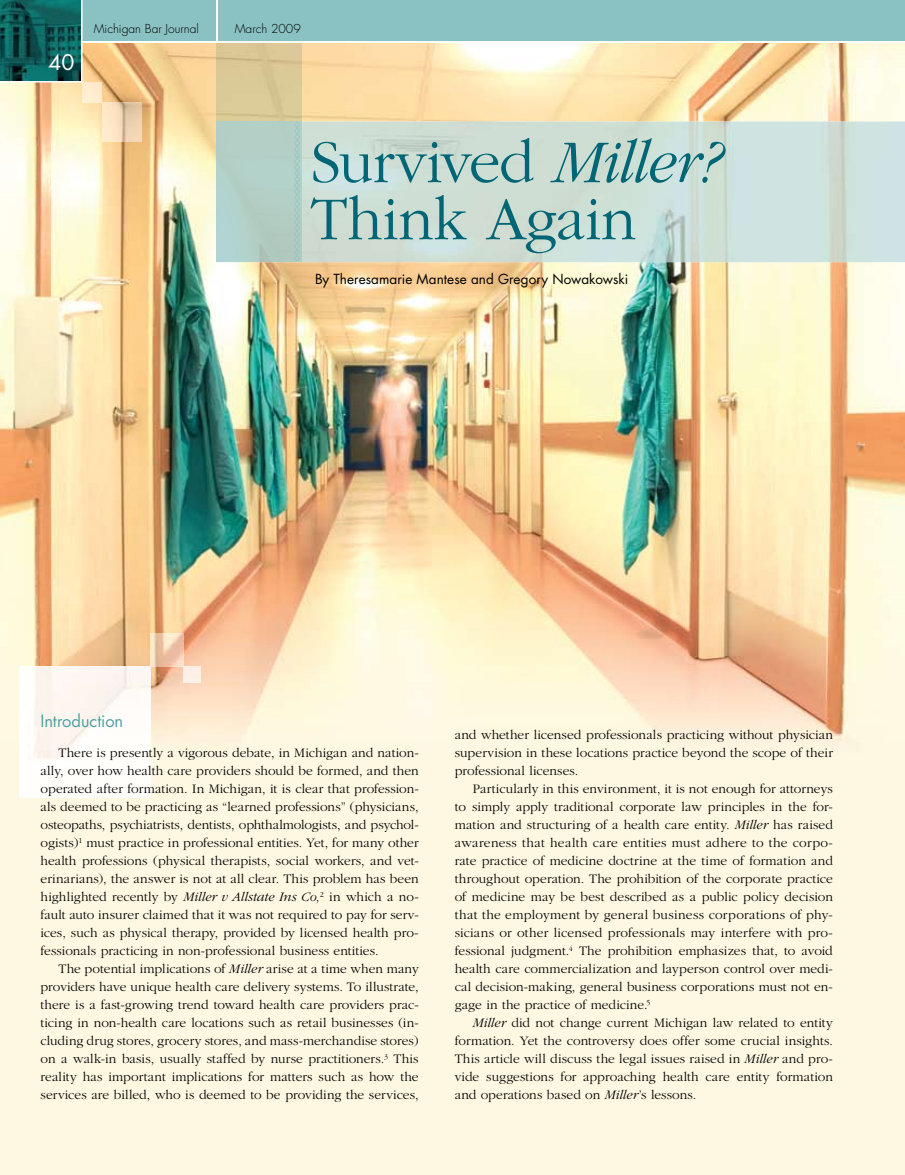
<style>
.page{position:relative;width:905px;height:1175px;background:#fff}
.page>*{position:absolute;margin:0;border:0;box-sizing:border-box;transform-origin:0 0}
.t1{font:300 63px/57px "Garamond";letter-spacing:-.02em;color:#006676}
.t2{font:21px "Futura";color:#fff}
.t3{font:16.5px "Futura";letter-spacing:-.005em;color:#4da1a4}
.t4{font:300 13.5px/18px "Garamond";letter-spacing:.005em;color:#000;text-align:justify}
.t5{font:13.5px "Futura";letter-spacing:.005em;color:#000}
.t6{font:300 12px "Futura";color:#000}
.s1{font-style:italic}
</style>
<div class="page">
<img style="left:0;top:43px;width:904px;height:1131px">
<img style="left:19px;top:666px;width:132px;height:131px">
<img style="left:151px;top:633px;width:33px;height:33px">
<img style="left:184px;top:666px;width:16px;height:16px">
<img style="left:301px;top:122px;width:603px;height:140px">
<img style="left:216px;top:43px;width:85px;height:219px">
<div style="left:0;top:0;width:904px;height:42px;background:#8ac1c3"></div>
<hr style="left:0;top:41px;width:904px;height:2px;background:#fff">
<hr style="left:216px;top:0;width:2px;height:42px;background:#fff">
<svg style="left:294px;top:122px;width:6px;height:139px"></svg>
<img style="left:102px;top:102px;width:39px;height:39px">
<img style="left:82px;top:82px;width:20px;height:20px">
<svg style="left:0;top:0;width:82px;height:82px"></svg>
<h2 class="t2" style="left:49px;top:48px;width:27px">40</h2>
<p class="t6" style="left:94px;top:21px;width:106px">Michigan Bar Journal</p>
<p class="t6" style="left:235px;top:21px;width:67px">March 2009</p>
<h1 class="t1" style="left:310px;top:135px;width:413px">Survived <span class="s1">Miller?<br></span>Think Again</h1>
<p class="t5" style="left:315px;top:269px;width:315px">By Theresamarie Mantese and Gregory Nowakowski</p>
<p class="t3" style="left:40px;top:709px;width:84px">Introduction</p>
<p class="t4" style="left:41px;top:744px;width:380px;text-indent:18px">There is presently a vigorous debate, in Michigan and nation&shy;ally, over how health care providers should be formed, and then operated after formation. In Michigan, it is clear that profession&shy;als deemed to be practicing as “learned professions” (physicians, osteopaths, psychiatrists, dentists, ophthalmologists, and psychol&shy;ogists)<sup>1</sup> must practice in professional entities. Yet, for many other health professions (physical therapists, social workers, and vet&shy;erinarians), the answer is not at all clear. This problem has been highlighted recently by <span class="s1">Miller v Allstate Ins Co,</span><sup>2</sup> in which a no&shy;fault auto insurer claimed that it was not required to pay for serv&shy;ices, such as physical therapy, provided by licensed health pro&shy;fessionals practicing in non-professional business entities.</p>
<p class="t4" style="left:41px;top:960px;width:380px;text-indent:18px">The potential implications of <span class="s1">Miller</span> arise at a time when many providers have unique health care delivery systems. To illustrate, there is a fast-growing trend toward health care providers prac&shy;ticing in non-health care locations such as retail businesses (in&shy;cluding drug stores, grocery stores, and mass-merchandise stores) on a walk-in basis, usually staffed by nurse practitioners.<sup>3</sup> This reality has important implications for matters such as how the services are billed, who is deemed to be providing the services,</p>
<p class="t4" style="left:454px;top:726px;width:379px">and whether licensed professionals practicing without physician supervision in these locations practice beyond the scope of their professional licenses.</p>
<p class="t4" style="left:454px;top:780px;width:379px;text-indent:18px">Particularly in this environment, it is not enough for attorneys to simply apply traditional corporate law principles in the for&shy;mation and structuring of a health care entity. <span class="s1">Miller</span> has raised awareness that health care entities must adhere to the corpo&shy;rate practice of medicine doctrine at the time of formation and throughout operation. The prohibition of the corporate practice of medicine may be best described as a public policy decision that the employment by general business corporations of phy&shy;sicians or other licensed professionals may interfere with pro&shy;fessional judgment.<sup>4</sup> The prohibition emphasizes that, to avoid health care commercialization and layperson control over medi&shy;cal decision-making, general business corporations must not en&shy;gage in the practice of medicine.<sup>5</sup></p>
<p class="t4" style="left:455px;top:1014px;width:379px;text-indent:18px"><span class="s1">Miller</span> did not change current Michigan law related to entity formation. Yet the controversy does offer some crucial insights.<br>This article will discuss the legal issues raised in <span class="s1">Miller</span> and pro&shy;vide suggestions for approaching health care entity formation and operations based on <span class="s1">Miller</span>’s lessons.</p>
</div>
